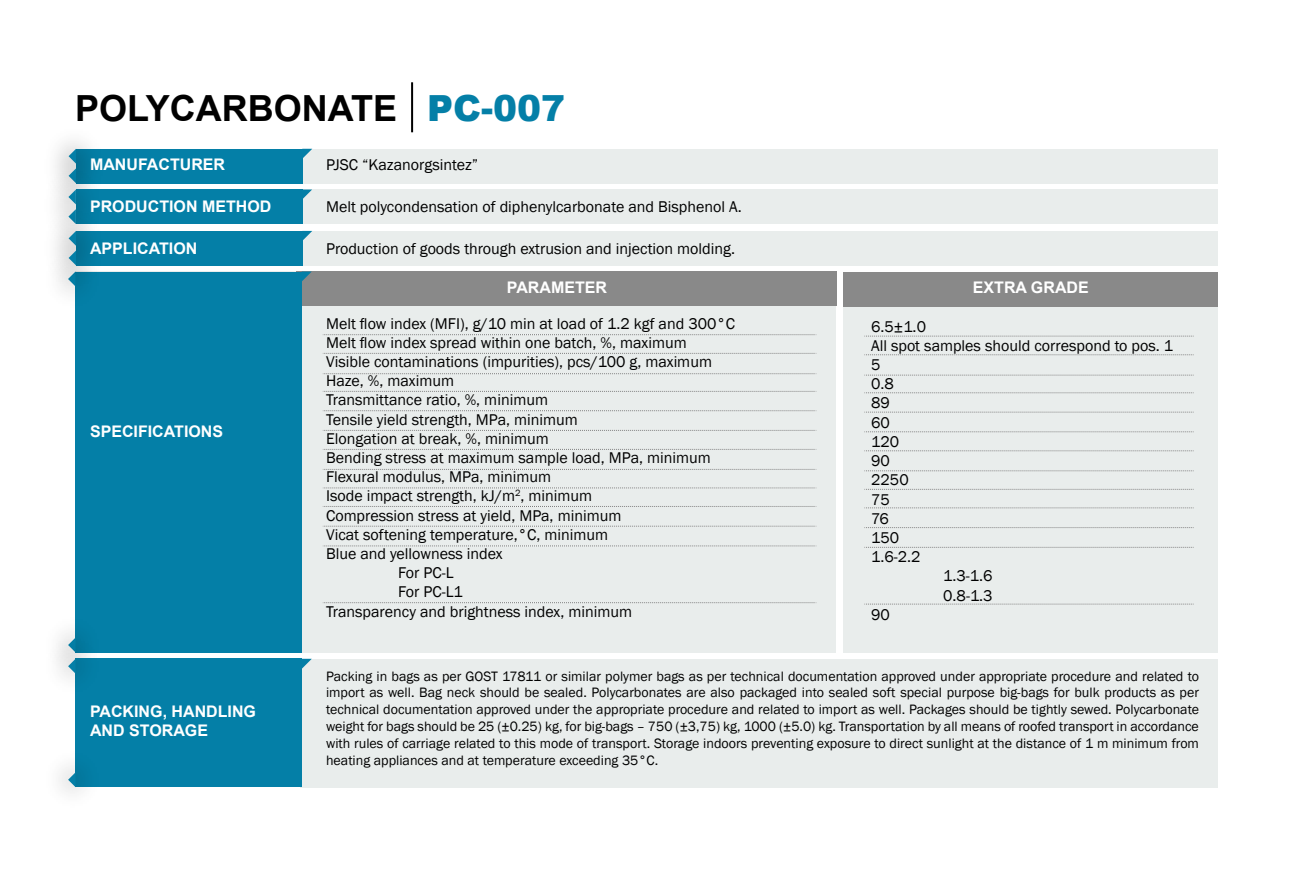
<style>
.page{position:relative;width:1293px;height:896px;background:#fff}
.page>*{position:absolute;margin:0;border:0;box-sizing:border-box;transform-origin:0 0}
.t1{font:700 36px "Arial";color:#000}
.t2{font:16px "Franklin Gothic";color:#000}
.t3{font:700 16px/19.2px "Arial";color:#fff}
.t4{font:14px/16.8px "Franklin Gothic";color:#000;text-align:justify}
.s1{font-weight:900;color:#047fa7}
</style>
<div class="page">
<div style="left:296px;top:149px;width:921px;height:34px;background:#e9edec"></div>
<div style="left:296px;top:189px;width:921px;height:35px;background:#e9edec"></div>
<div style="left:296px;top:231px;width:921px;height:34px;background:#e9edec"></div>
<div style="left:75px;top:271px;width:761px;height:381px;background:#e9edec"></div>
<div style="left:300px;top:659px;width:917px;height:128px;background:#e9edec"></div>
<div style="left:296px;top:271px;width:540px;height:35px;background:#898989"></div>
<div style="left:843px;top:271px;width:374px;height:381px;background:#e9edec"></div>
<div style="left:843px;top:272px;width:374px;height:35px;background:#898989"></div>
<svg style="left:323px;top:334px;width:493px;height:1px"></svg>
<svg style="left:323px;top:353px;width:493px;height:1px"></svg>
<svg style="left:323px;top:373px;width:493px;height:1px"></svg>
<svg style="left:323px;top:391px;width:493px;height:1px"></svg>
<svg style="left:323px;top:410px;width:493px;height:1px"></svg>
<svg style="left:323px;top:430px;width:493px;height:1px"></svg>
<svg style="left:323px;top:449px;width:493px;height:1px"></svg>
<svg style="left:323px;top:469px;width:493px;height:1px"></svg>
<svg style="left:323px;top:487px;width:493px;height:1px"></svg>
<svg style="left:323px;top:506px;width:493px;height:1px"></svg>
<svg style="left:323px;top:526px;width:493px;height:1px"></svg>
<svg style="left:323px;top:545px;width:493px;height:1px"></svg>
<svg style="left:323px;top:602px;width:493px;height:1px"></svg>
<svg style="left:864px;top:336px;width:330px;height:1px"></svg>
<svg style="left:864px;top:354px;width:330px;height:1px"></svg>
<svg style="left:864px;top:375px;width:330px;height:1px"></svg>
<svg style="left:864px;top:392px;width:330px;height:1px"></svg>
<svg style="left:864px;top:412px;width:330px;height:1px"></svg>
<svg style="left:864px;top:431px;width:330px;height:1px"></svg>
<svg style="left:864px;top:450px;width:330px;height:1px"></svg>
<svg style="left:864px;top:470px;width:330px;height:1px"></svg>
<svg style="left:864px;top:489px;width:330px;height:1px"></svg>
<svg style="left:864px;top:507px;width:330px;height:1px"></svg>
<svg style="left:864px;top:527px;width:330px;height:1px"></svg>
<svg style="left:864px;top:547px;width:330px;height:1px"></svg>
<svg style="left:864px;top:603px;width:330px;height:1px"></svg>
<hr style="left:411px;top:82px;width:2px;height:50px;background:#000">
<div style="left:76px;top:149px;width:226px;height:34px;background:#047fa7"></div>
<svg style="left:302px;top:149px;width:10px;height:10px"></svg>
<img style="left:58px;top:141px;width:56px;height:43px">
<svg style="left:69px;top:149px;width:7px;height:5px"></svg>
<svg style="left:302px;top:271px;width:10px;height:10px"></svg>
<div style="left:75px;top:271px;width:227px;height:381px;background:#047fa7"></div>
<div style="left:76px;top:189px;width:226px;height:35px;background:#047fa7"></div>
<svg style="left:302px;top:189px;width:10px;height:10px"></svg>
<img style="left:55px;top:154px;width:57px;height:42px">
<svg style="left:68px;top:189px;width:8px;height:7px"></svg>
<div style="left:76px;top:231px;width:226px;height:34px;background:#047fa7"></div>
<svg style="left:302px;top:231px;width:10px;height:10px"></svg>
<img style="left:55px;top:196px;width:59px;height:97px">
<svg style="left:69px;top:231px;width:7px;height:34px"></svg>
<div style="left:76px;top:659px;width:226px;height:128px;background:#047fa7"></div>
<svg style="left:302px;top:659px;width:10px;height:10px"></svg>
<img style="left:56px;top:632px;width:56px;height:78px">
<svg style="left:68px;top:659px;width:8px;height:14px"></svg>
<img style="left:59px;top:736px;width:24px;height:57px">
<svg style="left:68px;top:772px;width:8px;height:15px"></svg>
<h1 class="t1" style="left:75px;top:83px;width:492px">POLYCARBONATE <span class="s1">PC-007</span></h1>
<p class="t2" style="left:326px;top:155px;width:154px">PJSC “Kazanorgsintez”</p>
<p class="t2" style="left:326px;top:197px;width:417px">Melt polycondensation of diphenylcarbonate and Bisphenol A.</p>
<p class="t2" style="left:326px;top:239px;width:410px">Production of goods through extrusion and injection molding.</p>
<p class="t3" style="left:507px;top:278px;width:102px">PARAMETER</p>
<p class="t3" style="left:973px;top:278px;width:117px">EXTRA GRADE</p>
<p class="t2" style="left:326px;top:313px;width:410px">Melt flow index (MFI), g/10 min at load of 1.2 kgf and 300°C</p>
<p class="t2" style="left:326px;top:332px;width:362px">Melt flow index spread within one batch, %, maximum</p>
<p class="t2" style="left:326px;top:352px;width:387px">Visible contaminations (impurities), pcs/100 g, maximum</p>
<p class="t2" style="left:326px;top:371px;width:130px">Haze, %, maximum</p>
<p class="t2" style="left:326px;top:390px;width:223px">Transmittance ratio, %, minimum</p>
<p class="t2" style="left:326px;top:409px;width:253px">Tensile yield strength, MPa, minimum</p>
<p class="t2" style="left:326px;top:428px;width:224px">Elongation at break, %, minimum</p>
<p class="t2" style="left:326px;top:448px;width:386px">Bending stress at maximum sample load, MPa, minimum</p>
<p class="t2" style="left:326px;top:467px;width:227px">Flexural modulus, MPa, minimum</p>
<p class="t2" style="left:326px;top:486px;width:268px">Isode impact strength, kJ/m<sup>2</sup>, minimum</p>
<p class="t2" style="left:326px;top:505px;width:297px">Compression stress at yield, MPa, minimum</p>
<p class="t2" style="left:326px;top:524px;width:284px">Vicat softening temperature,°C, minimum</p>
<p class="t2" style="left:326px;top:544px;width:178px">Blue and yellowness index</p>
<p class="t2" style="left:398px;top:563px;width:57px">For PC-L</p>
<p class="t2" style="left:398px;top:582px;width:66px">For PC-L1</p>
<p class="t2" style="left:326px;top:601px;width:307px">Transparency and brightness index, minimum</p>
<p class="t3" style="left:90px;top:155px;width:137px">MANUFACTURER</p>
<p class="t3" style="left:90px;top:197px;width:183px">PRODUCTION METHOD</p>
<p class="t3" style="left:90px;top:239px;width:109px">APPLICATION</p>
<p class="t2" style="left:871px;top:316px;width:56px">6.5±1.0</p>
<p class="t2" style="left:871px;top:336px;width:303px">All spot samples should correspond to pos. 1</p>
<p class="t2" style="left:871px;top:355px;width:11px">5</p>
<p class="t2" style="left:871px;top:374px;width:24px">0.8</p>
<p class="t2" style="left:871px;top:393px;width:20px">89</p>
<p class="t2" style="left:871px;top:412px;width:20px">60</p>
<p class="t2" style="left:871px;top:432px;width:30px">120</p>
<p class="t2" style="left:871px;top:451px;width:20px">90</p>
<p class="t2" style="left:871px;top:470px;width:39px">2250</p>
<p class="t2" style="left:871px;top:489px;width:20px">75</p>
<p class="t2" style="left:871px;top:508px;width:19px">76</p>
<p class="t2" style="left:871px;top:528px;width:29px">150</p>
<p class="t2" style="left:871px;top:547px;width:51px">1.6-2.2</p>
<p class="t2" style="left:943px;top:566px;width:51px">1.3-1.6</p>
<p class="t2" style="left:943px;top:585px;width:51px">0.8-1.3</p>
<p class="t2" style="left:871px;top:604px;width:20px">90</p>
<p class="t3" style="left:90px;top:422px;width:135px">SPECIFICATIONS</p>
<p class="t3" style="left:90px;top:701px;width:167px">PACKING, HANDLING<br>AND STORAGE</p>
<p class="t4" style="left:326px;top:668px;width:874px">Packing in bags as per GOST 17811 or similar polymer bags as per technical documentation approved under appropriate procedure and related to import as well. Bag neck should be sealed. Polycarbonates are also packaged into sealed soft special purpose big-bags for bulk products as per technical documentation approved under the appropriate procedure and related to import as well. Packages should be tightly sewed. Polycarbonate weight for bags should be 25 (±0.25) kg, for big-bags – 750 (±3,75) kg, 1000 (±5.0) kg. Transportation by all means of roofed transport in accordance with rules of carriage related to this mode of transport. Storage indoors preventing exposure to direct sunlight at the distance of 1 m minimum from heating appliances and at temperature exceeding 35°С.</p>
</div>
